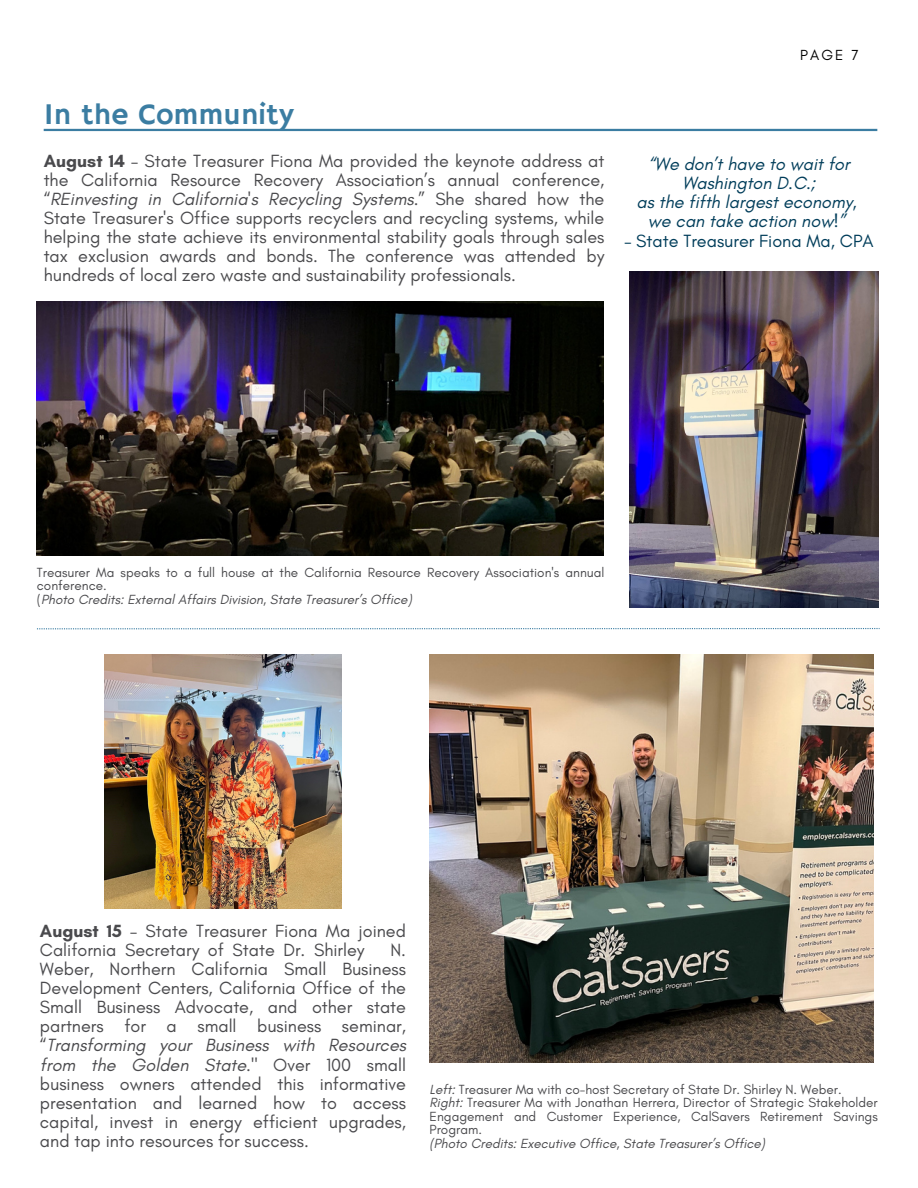
<style>
.page{position:relative;width:918px;height:1188px;background:#fff}
.page>*{position:absolute;margin:0;border:0;box-sizing:border-box;transform-origin:0 0}
.t1{font:30px "Hammersmith One";color:#3b7da2}
.t2{font:18px/19.2px "Glacial Indifference";color:#4a4a4d;text-align:justify}
.t3{font:italic 18px/19.2px "Glacial Indifference";color:#003d5a;text-align:center}
.t4{font:18px "Glacial Indifference";color:#003d5a}
.t5{font:14.85px "Glacial Indifference";color:#000}
.t6{font:13.5px/13.5px "Glacial Indifference";color:#4a4a4d;text-align:justify}
.t7{font:italic 13.5px "Glacial Indifference";color:#4a4a4d}
.s1{font-weight:700}
.s2{font-style:italic}
.s3{font-style:normal}
</style>
<div class="page">
<hr style="left:44px;top:129px;width:833px;height:2px;background:#3b7da2">
<img style="left:430px;top:654px;width:444px;height:409px">
<img style="left:104px;top:654px;width:238px;height:254px">
<svg style="left:37px;top:628px;width:843px;height:1px"></svg>
<img style="left:630px;top:272px;width:248px;height:335px">
<img style="left:37px;top:301px;width:567px;height:254px">
<p class="t1" style="left:44px;top:97px;width:251px">In the Community</p>
<p class="t2" style="left:44px;top:151px;width:562px"><span class="s1">August 14</span> – State Treasurer Fiona Ma provided the keynote address at the California Resource Recovery Association’s annual conference, “<span class="s2">REinvesting in California's Recycling Systems.</span>” She shared how the State Treasurer's Office supports recyclers and recycling systems, while helping the state achieve its environmental stability goals through sales tax exclusion awards and bonds. The conference was attended by hundreds of local zero waste and sustainability professionals.</p>
<p class="t5" style="left:800px;top:46px;width:60px">PAGE 7</p>
<p class="t3" style="left:648px;top:154px;width:203px">“We don’t have to wait for<br>Washington D.C.;</p>
<p class="t3" style="left:637px;top:192px;width:222px">as the fifth largest economy,</p>
<p class="t3" style="left:648px;top:212px;width:199px">we can take action now!”</p>
<p class="t4" style="left:624px;top:229px;width:251px">– State Treasurer Fiona Ma, CPA</p>
<p class="t6" style="left:37px;top:565px;width:569px">Treasurer Ma speaks to a full house at the California Resource Recovery Association's annual conference.</p>
<p class="t7" style="left:37px;top:591px;width:376px"><span class="s3">(</span>Photo Credits: External Affairs Division, State Treasurer’s Office)</p>
<p class="t2" style="left:40px;top:921px;width:368px"><span class="s1">August 15</span> – State Treasurer Fiona Ma joined<br>California Secretary of State Dr. Shirley</p>
<p class="t2" style="left:40px;top:940px;width:368px;text-indent:350px">N.<br>Weber, Northern California Small Business Development Centers, California Office of the Small Business Advocate, and other state partners for a small business seminar, “<span class="s2">Transforming your Business with Resources from the Golden State.</span>" Over 100 small business owners attended this informative presentation and learned how to access capital, invest in energy efficient upgrades, and tap into resources for success.</p>
<p class="t6" style="left:430px;top:1082px;width:413px"><span class="s2">Left:</span> Treasurer Ma with co-host Secretary of State Dr. Shirley N. Weber.</p>
<p class="t6" style="left:430px;top:1096px;width:450px"><span class="s2">Right:</span> Treasurer Ma with Jonathan Herrera, Director of Strategic Stakeholder Engagement and Customer Experience, CalSavers Retirement Savings Program.</p>
<p class="t7" style="left:430px;top:1135px;width:337px">(Photo Credits: Executive Office, State Treasurer’s Office)</p>
</div>
